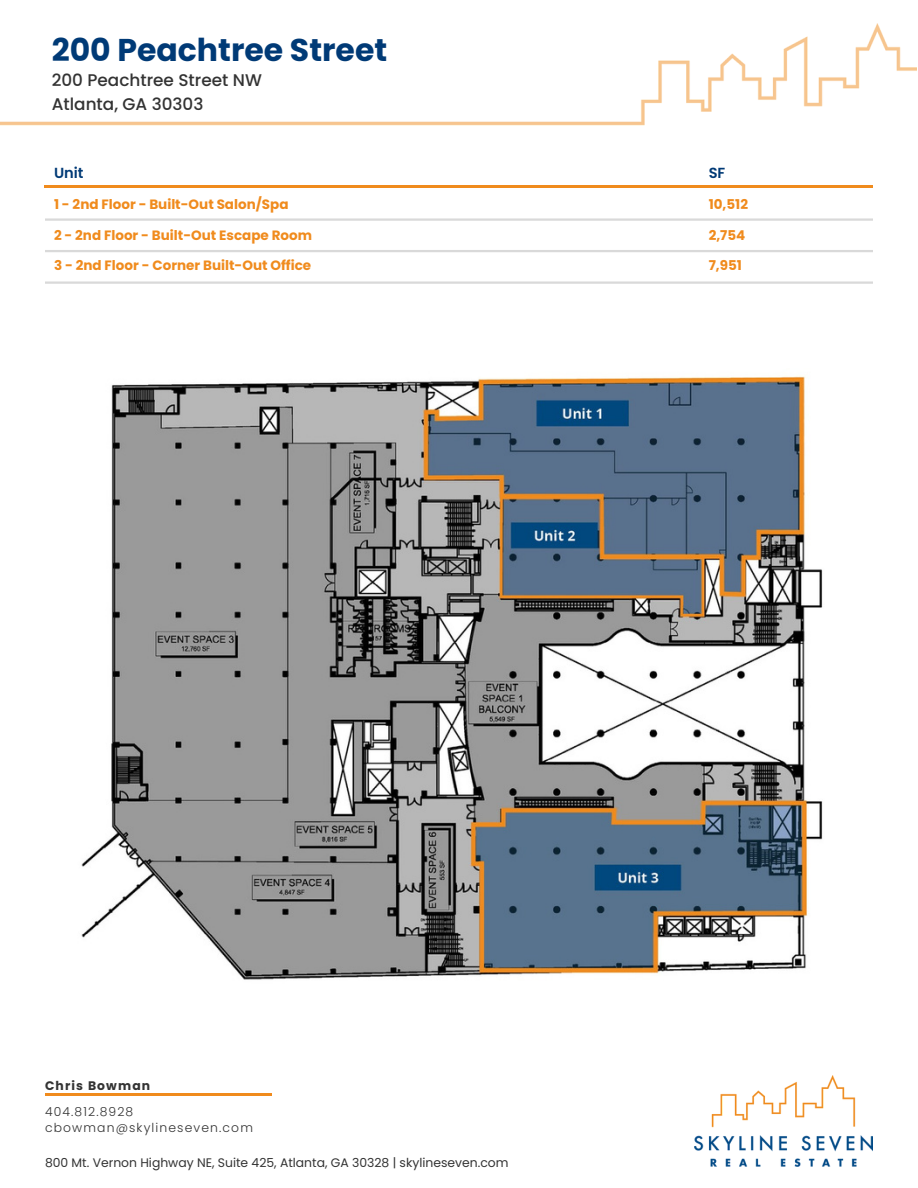
<style>
.page{position:relative;width:918px;height:1188px;background:#fff}
.page>*{position:absolute;margin:0;border:0;box-sizing:border-box;transform-origin:0 0}
.t1{font:700 31.5px "Poppins";color:#003a76}
.t2{font:500 16.8px/23.7px "Poppins";color:#333}
.t3{font:600 14.7px "Poppins";color:#003a76}
.t4{font:700 13.5px "Poppins";color:#f08b1d}
.t5{font:12.3px "Poppins";color:#333}
.t6{font:300 12.3px "Poppins";letter-spacing:.09em;color:#333}
.t7{font:700 12.3px "Poppins";letter-spacing:.09em;color:#333}
</style>
<div class="page">
<hr style="left:45px;top:1094px;width:226px;height:2px;background:#f08b1d">
<svg style="left:855px;top:186px;width:18px;height:2px"></svg>
<hr style="left:700px;top:186px;width:155px;height:2px;background:#f08b1d">
<hr style="left:45px;top:186px;width:655px;height:2px;background:#f08b1d">
<img style="left:694px;top:1076px;width:179px;height:91px">
<img style="left:81px;top:375px;width:742px;height:605px">
<img style="left:0;top:24px;width:917px;height:102px">
<hr style="left:45px;top:218px;width:828px;height:3px;background:#d9d9d9">
<hr style="left:45px;top:250px;width:828px;height:2px;background:#d9d9d9">
<hr style="left:45px;top:281px;width:828px;height:3px;background:#d9d9d9">
<p class="t1" style="left:52px;top:28px;width:337px">200 Peachtree Street</p>
<p class="t2" style="left:52px;top:68px;width:212px">200 Peachtree Street NW<br>Atlanta, GA 30303</p>
<p class="t3" style="left:54px;top:163px;width:31px">Unit</p>
<p class="t3" style="left:709px;top:163px;width:18px">SF</p>
<p class="t4" style="left:54px;top:195px;width:236px">1 - 2nd Floor - Built-Out Salon/Spa</p>
<p class="t4" style="left:54px;top:225px;width:260px">2 - 2nd Floor - Built-Out Escape Room</p>
<p class="t4" style="left:54px;top:256px;width:259px">3 - 2nd Floor - Corner Built-Out Office</p>
<p class="t4" style="left:709px;top:195px;width:41px">10,512</p>
<p class="t4" style="left:709px;top:225px;width:38px">2,754</p>
<p class="t4" style="left:709px;top:256px;width:35px">7,951</p>
<h4 class="t7" style="left:45px;top:1077px;width:107px">Chris Bowman</h4>
<h3 class="t6" style="left:45px;top:1103px;width:90px">404.812.8928</h3>
<h4 class="t6" style="left:45px;top:1119px;width:210px">cbowman@skylineseven.com</h4>
<h4 class="t5" style="left:45px;top:1154px;width:465px">800 Mt. Vernon Highway NE, Suite 425, Atlanta, GA 30328 | skylineseven.com</h4>
</div>
